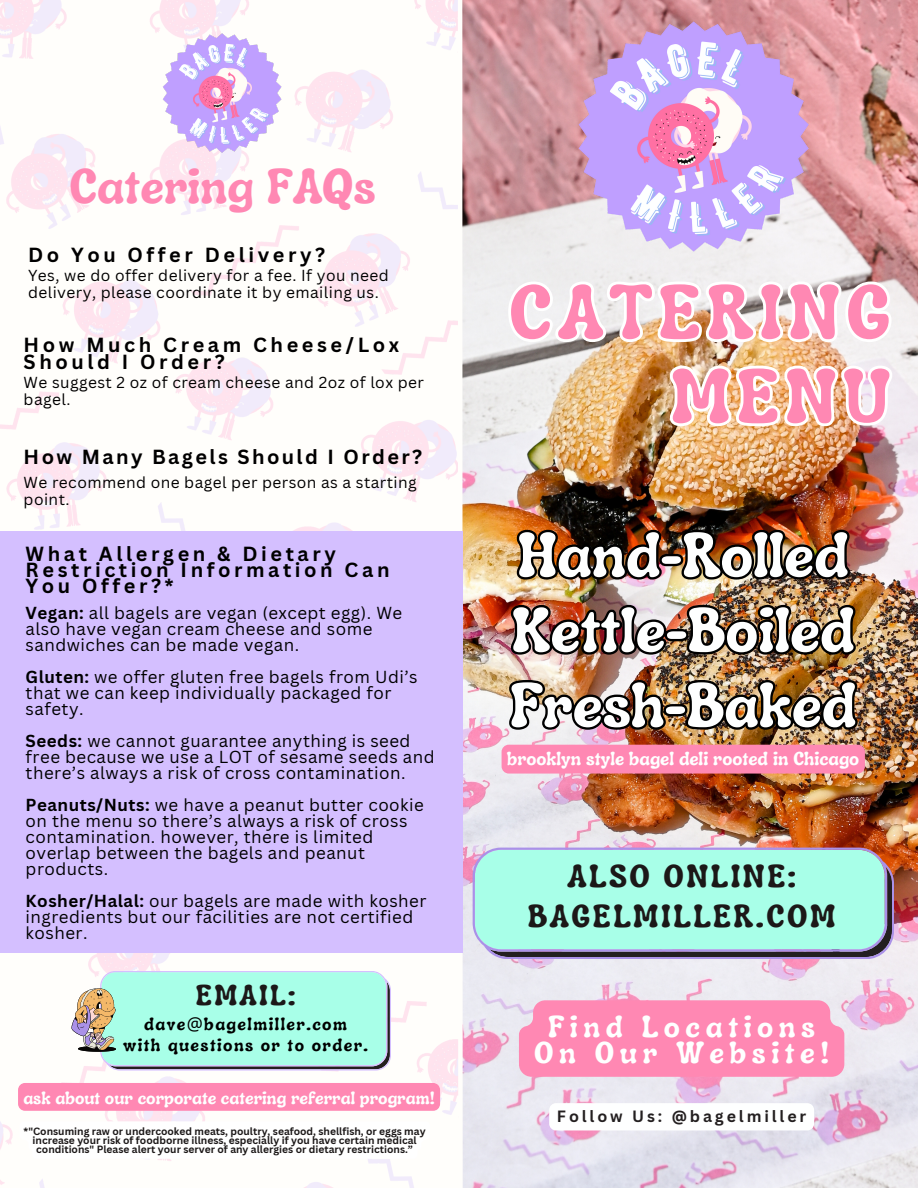
<style>
.page{position:relative;width:918px;height:1188px;background:#fff}
.page>*{position:absolute;margin:0;border:0;box-sizing:border-box;transform-origin:0 0}
.t1{font:700 76.5px/84.2px "Luckybones";letter-spacing:.08em;color:#ff88b3;text-align:right}
.t2{font:700 62.85px/75.2px "Luckybones";color:#feffff}
.t3{font:700 49.65px "Luckybones";color:#ff88b3}
.t4{font:700 32.4px/40.2px "Luckybones";letter-spacing:.08em;color:#1c1818;text-align:center}
.t5{font:700 30.9px/25.8px "Luckybones";letter-spacing:.18em;color:#feffff;text-align:center}
.t6{font:700 29.25px "Luckybones";letter-spacing:.08em;color:#1c1818}
.t7{font:700 19.95px/16.2px "Canva Sans";letter-spacing:.18em;color:#000}
.t8{font:700 19.95px "Canva Sans";letter-spacing:.12em;color:#000}
.t9{font:700 19.2px "Luckybones";color:#feffff}
.t10{font:700 18px "Luckybones";color:#feffff}
.t11{font:700 18px "Luckybones";letter-spacing:.08em;color:#000}
.t12{font:16.95px/16px "Canva Sans";letter-spacing:.03em;color:#000}
.t13{font:700 15.9px "Canva Sans";letter-spacing:.18em;color:#231f20}
.t14{font:15.45px/17.1px "Canva Sans";letter-spacing:.03em;color:#000}
.t15{font:700 10.2px/9.4px "Canva Sans";color:#1c1818;text-align:center}
.s1{font-weight:700}
.s2{font-family:"Noto Sans";font-weight:400}
</style>
<div class="page">
<img style="left:0;top:0;width:918px;height:1188px">
<svg style="left:473px;top:848px;width:421px;height:111px;fill:#a8ffe8"></svg>
<div style="left:458px;top:0;width:5px;height:1188px;background:#fffefb"></div>
<img style="left:576px;top:18px;width:234px;height:210px">
<img style="left:162px;top:32px;width:120px;height:120px">
<svg style="left:72px;top:971px;width:319px;height:100px"></svg>
<div style="left:0;top:531px;width:463px;height:422px;background:#d4bfff"></div>
<svg style="left:505px;top:228px;width:390px;height:119px"></svg>
<img style="left:665px;top:338px;width:232px;height:93px">
<img style="left:513px;top:394px;width:341px;height:75px">
<img style="left:507px;top:469px;width:352px;height:75px">
<img style="left:505px;top:544px;width:356px;height:257px">
<div style="left:502px;top:745px;width:363px;height:29px;background:#ff88b3;border-radius:7px"></div>
<div style="left:549px;top:1103px;width:265px;height:27px;background:#feffff;border-radius:7px"></div>
<div style="left:519px;top:1000px;width:325px;height:77px;background:#ff88b3"></div>
<svg style="left:20px;top:1121px;width:410px;height:38px"></svg>
<div style="left:18px;top:1083px;width:422px;height:28px;background:#ff88b3"></div>
<p class="t3" style="left:69px;top:153px;width:308px">Catering FAQs</p>
<p class="t7" style="left:28px;top:246px;width:299px">Do You Offer Delivery?</p>
<p class="t14" style="left:28px;top:266px;width:362px">Yes, we do offer delivery for a fee. If you need delivery, please coordinate it by emailing us.</p>
<h1 class="t7" style="left:24px;top:337px;width:377px">How Much Cream Cheese/Lox<br>Should I Order?</h1>
<h2 class="t14" style="left:24px;top:374px;width:402px">We suggest 2 oz of cream cheese and 2oz of lox per bagel.</h2>
<h6 class="t8" style="left:24px;top:443px;width:400px">How Many Bagels Should I Order?</h6>
<h4 class="t14" style="left:24px;top:474px;width:395px">We recommend one bagel per person as a starting point.</h4>
<p class="t7" style="left:26px;top:545px;width:365px">What Allergen &amp; Dietary<br>Restriction Information Can<br>You Offer?*</p>
<h6 class="t12" style="left:26px;top:605px;width:378px"><span class="s1">Vegan:</span> all bagels are vegan (except egg). We also have vegan cream cheese and some sandwiches can be made vegan.</h6>
<p class="t12" style="left:26px;top:669px;width:394px"><span class="s1">Gluten:</span> we offer gluten free bagels from Udi’s that we can keep individually packaged for safety.</p>
<p class="t12" style="left:26px;top:733px;width:411px"><span class="s1">Seeds:</span> we cannot guarantee anything is seed free because we use a LOT of sesame seeds and there’s always a risk of cross contamination.</p>
<p class="t12" style="left:26px;top:797px;width:400px"><span class="s1">Peanuts/Nuts:</span> we have a peanut butter cookie on the menu so there’s always a risk of cross contamination. however, there is limited overlap between the bagels and peanut products.</p>
<p class="t12" style="left:26px;top:893px;width:402px"><span class="s1">Kosher/Halal:</span> our bagels are made with kosher ingredients but our facilities are not certified kosher.</p>
<h6 class="t6" style="left:196px;top:976px;width:101px">EMAIL:</h6>
<h6 class="t11" style="left:144px;top:1012px;width:204px">dave<span class="s2">@</span>bagelmiller.com</h6>
<p class="t11" style="left:123px;top:1034px;width:246px">with questions or to order.</p>
<p class="t10" style="left:23px;top:1086px;width:413px">ask about our corporate catering referral program!</p>
<h5 class="t15" style="left:24px;top:1126px;width:403px">*"Consuming raw or undercooked meats, poultry, seafood, shellfish, or eggs may increase your risk of foodborne illness, especially if you have certain medical conditions" Please alert your server of any allergies or dietary restrictions.”</h5>
<p class="t1" style="left:509px;top:267px;width:383px">CATERING<br>MENU</p>
<p class="t2" style="left:510px;top:515px;width:348px">Hand-Rolled<br>Kettle-Boiled<br>Fresh-Baked</p>
<p class="t9" style="left:507px;top:746px;width:354px">brooklyn style bagel deli rooted in Chicago</p>
<h4 class="t4" style="left:528px;top:855px;width:309px">ALSO ONLINE:<br>BAGELMILLER.COM</h4>
<p class="t5" style="left:534px;top:1012px;width:297px">Find Locations<br>On Our Website!</p>
<p class="t13" style="left:557px;top:1105px;width:251px">Follow Us: @bagelmiller</p>
</div>
